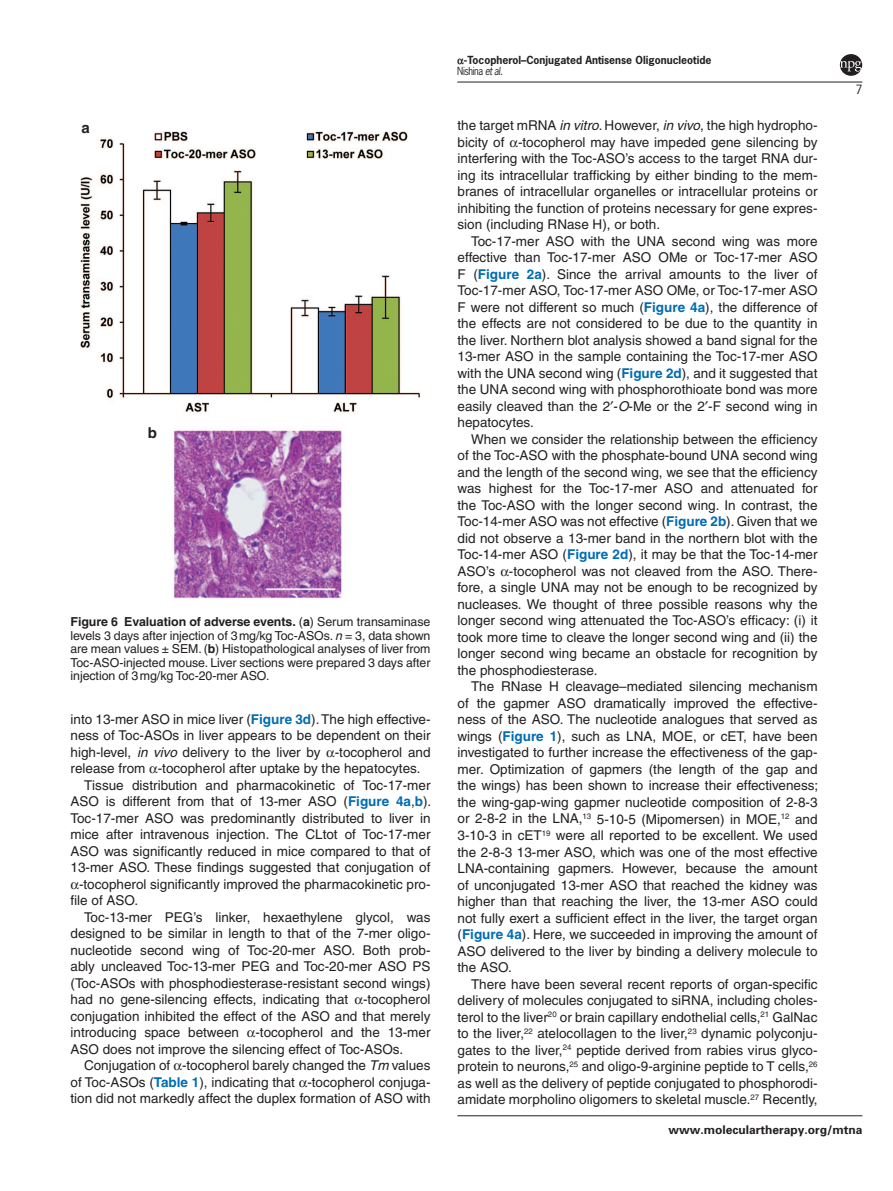
<style>
.page{position:relative;width:893px;height:1191px;background:#fff}
.page>*{position:absolute;margin:0;border:0;box-sizing:border-box;transform-origin:0 0}
.t1{font:700 15px "Helvetica";color:#231f20}
.t2{font:13.5px/16.5px "Helvetica";color:#231f20;text-align:justify}
.t3{font:12.3px/13.5px "Helvetica";letter-spacing:-.005em;color:#231f20;text-align:justify}
.t4{font:700 12px "Univers";color:#231f20}
.t5{font:12px "News Gothic";color:#231f20}
.t6{font:700 10.5px/11.7px "News Gothic";color:#231f20}
.s1{font-weight:700}
.s2{font-style:italic}
.s3{font-weight:700;color:#006cb3}
.s4{font-weight:400}
.s5{font-weight:400;font-style:italic}
</style>
<div class="page">
<hr style="left:457px;top:1115px;width:405px;height:1px;background:#231f20">
<hr style="left:457px;top:82px;width:405px;height:1px;background:#231f20">
<svg style="left:840px;top:54px;width:22px;height:22px"></svg>
<img style="left:81px;top:132px;width:339px;height:467px">
<p class="t1" style="left:82px;top:118px;width:10px">a</p>
<p class="t1" style="left:148px;top:423px;width:11px">b</p>
<p class="t3" style="left:71px;top:615px;width:362px"><span class="s1">Figure 6 Evaluation of adverse events.</span> (<span class="s1">a</span>) Serum transaminase levels 3 days after injection of 3mg/kg Toc-ASOs. <span class="s2">n</span> = 3, data shown are mean values ± SEM. (<span class="s1">b</span>) Histopathological analyses of liver from Toc-ASO-injected mouse. Liver sections were prepared 3 days after injection of 3mg/kg Toc-20-mer ASO.</p>
<p class="t2" style="left:70px;top:711px;width:362px">into 13-mer ASO in mice liver (<span class="s3">Figure 3d</span>). The high effective-</p>
<p class="t2" style="left:70px;top:727px;width:361px">ness of Toc-ASOs in liver appears to be dependent on their</p>
<p class="t2" style="left:70px;top:744px;width:362px">high-level, <span class="s2">in vivo</span> delivery to the liver by -tocopherol and</p>
<p class="t2" style="left:70px;top:760px;width:351px">release from -tocopherol after uptake by the hepatocytes.</p>
<p class="t2" style="left:84px;top:777px;width:348px">Tissue distribution and pharmacokinetic of Toc-17-mer</p>
<p class="t2" style="left:70px;top:793px;width:362px">ASO is different from that of 13-mer ASO (<span class="s3">Figure 4a</span>,<span class="s3">b</span>).</p>
<p class="t2" style="left:70px;top:810px;width:362px">Toc-17-mer ASO was predominantly distributed to liver in</p>
<p class="t2" style="left:70px;top:826px;width:362px">mice after intravenous injection. The CLtot of Toc-17-mer</p>
<p class="t2" style="left:70px;top:843px;width:361px">ASO was significantly reduced in mice compared to that of</p>
<p class="t2" style="left:70px;top:859px;width:362px">13-mer ASO. These findings suggested that conjugation of</p>
<p class="t2" style="left:79px;top:876px;width:353px">-tocopherol significantly improved the pharmacokinetic pro-</p>
<p class="t2" style="left:70px;top:892px;width:69px">file of ASO.</p>
<p class="t2" style="left:84px;top:909px;width:348px">Toc-13-mer PEG’s linker, hexaethylene glycol, was</p>
<p class="t2" style="left:70px;top:925px;width:361px">designed to be similar in length to that of the 7-mer oligo-</p>
<p class="t2" style="left:70px;top:942px;width:361px">nucleotide second wing of Toc-20-mer ASO. Both prob-</p>
<p class="t2" style="left:70px;top:958px;width:362px">ably uncleaved Toc-13-mer PEG and Toc-20-mer ASO PS</p>
<p class="t2" style="left:70px;top:975px;width:362px">(Toc-ASOs with phosphodiesterase-resistant second wings)</p>
<p class="t2" style="left:70px;top:991px;width:362px">had no gene-silencing effects, indicating that -tocopherol</p>
<p class="t2" style="left:70px;top:1008px;width:361px">conjugation inhibited the effect of the ASO and that merely</p>
<p class="t2" style="left:70px;top:1024px;width:362px">introducing space between -tocopherol and the 13-mer</p>
<p class="t2" style="left:70px;top:1041px;width:334px">ASO does not improve the silencing effect of Toc-ASOs.</p>
<p class="t2" style="left:84px;top:1057px;width:348px">Conjugation of -tocopherol barely changed the <span class="s2">Tm</span> values</p>
<p class="t2" style="left:70px;top:1074px;width:362px">of Toc-ASOs (<span class="s3">Table 1</span>), indicating that -tocopherol conjuga-</p>
<p class="t2" style="left:70px;top:1090px;width:361px">tion did not markedly affect the duplex formation of ASO with</p>
<p class="t6" style="left:457px;top:53px;width:256px;text-indent:7px">-Tocopherol–Conjugated Antisense Oligonucleotide<br><span class="s4">Nishina</span> <span class="s5">et al.</span></p>
<p class="t2" style="left:458px;top:117px;width:362px">the target mRNA <span class="s2">in vitro</span>. However, <span class="s2">in vivo</span>, the high hydropho&shy;bicity of -tocopherol may have impeded gene silencing by interfering with the Toc-ASO’s access to the target RNA dur&shy;ing its intracellular trafficking by either binding to the mem&shy;branes of intracellular organelles or intracellular proteins or inhibiting the function of proteins necessary for gene expres&shy;sion (including RNase H), or both.</p>
<p class="t2" style="left:458px;top:233px;width:362px;text-indent:14px">Toc-17-mer ASO with the UNA second wing was more effective than Toc-17-mer ASO OMe or Toc-17-mer ASO F (<span class="s3">Figure 2a</span>). Since the arrival amounts to the liver of Toc-17-mer ASO, Toc-17-mer ASO OMe, or Toc-17-mer ASO F were not different so much (<span class="s3">Figure 4a</span>), the difference of the effects are not considered to be due to the quantity in the liver. Northern blot analysis showed a band signal for the 13-mer ASO in the sample containing the Toc-17-mer ASO with the UNA second wing (<span class="s3">Figure 2d</span>), and it suggested that the UNA second wing with phosphorothioate bond was more easily cleaved than the 2 -<span class="s2">O</span>-Me or the 2 -F second wing in hepatocytes.</p>
<p class="t2" style="left:458px;top:431px;width:362px;text-indent:14px">When we consider the relationship between the efficiency of the Toc-ASO with the phosphate-bound UNA second wing and the length of the second wing, we see that the efficiency was highest for the Toc-17-mer ASO and attenuated for the Toc-ASO with the longer second wing. In contrast, the Toc-14-mer ASO was not effective (<span class="s3">Figure 2b</span>). Given that we did not observe a 13-mer band in the northern blot with the Toc-14-mer ASO (<span class="s3">Figure 2d</span>), it may be that the Toc-14-mer ASO’s -tocopherol was not cleaved from the ASO. There&shy;fore, a single UNA may not be enough to be recognized by nucleases. We thought of three possible reasons why the longer second wing attenuated the Toc-ASO’s efficacy: (i) it took more time to cleave the longer second wing and (ii) the longer second wing became an obstacle for recognition by the phosphodiesterase.</p>
<p class="t2" style="left:457px;top:678px;width:362px;text-indent:14px">The RNase H cleavage–mediated silencing mechanism of the gapmer ASO dramatically improved the effective&shy;ness of the ASO. The nucleotide analogues that served as wings (<span class="s3">Figure 1</span>), such as LNA, MOE, or cET, have been investigated to further increase the effectiveness of the gap&shy;mer. Optimization of gapmers (the length of the gap and the wings) has been shown to increase their effectiveness; the wing-gap-wing gapmer nucleotide composition of 2-8-3 or 2-8-2 in the LNA,<sup>13</sup> 5-10-5 (Mipomersen) in MOE,<sup>12</sup> and 3-10-3 in cET<sup>19</sup> were all reported to be excellent. We used the 2-8-3 13-mer ASO, which was one of the most effective LNA-containing gapmers. However, because the amount of unconjugated 13-mer ASO that reached the kidney was higher than that reaching the liver, the 13-mer ASO could not fully exert a sufficient effect in the liver, the target organ (<span class="s3">Figure 4a</span>). Here, we succeeded in improving the amount of ASO delivered to the liver by binding a delivery molecule to the ASO.</p>
<p class="t2" style="left:457px;top:975px;width:362px;text-indent:14px">There have been several recent reports of organ-specific delivery of molecules conjugated to siRNA, including choles&shy;terol to the liver<sup>20</sup> or brain capillary endothelial cells,<sup>21</sup> GalNac to the liver,<sup>22</sup> atelocollagen to the liver,<sup>23</sup> dynamic polyconju&shy;gates to the liver,<sup>24</sup> peptide derived from rabies virus glyco&shy;protein to neurons,<sup>25</sup> and oligo-9-arginine peptide to T cells,<sup>26 </sup>as well as the delivery of peptide conjugated to phosphorodi&shy;amidate morpholino oligomers to skeletal muscle.<sup>27</sup> Recently,</p>
<p class="t5" style="left:855px;top:82px;width:8px">7</p>
<p class="t4" style="left:668px;top:1122px;width:196px">www.moleculartherapy.org/mtna</p>
</div>
